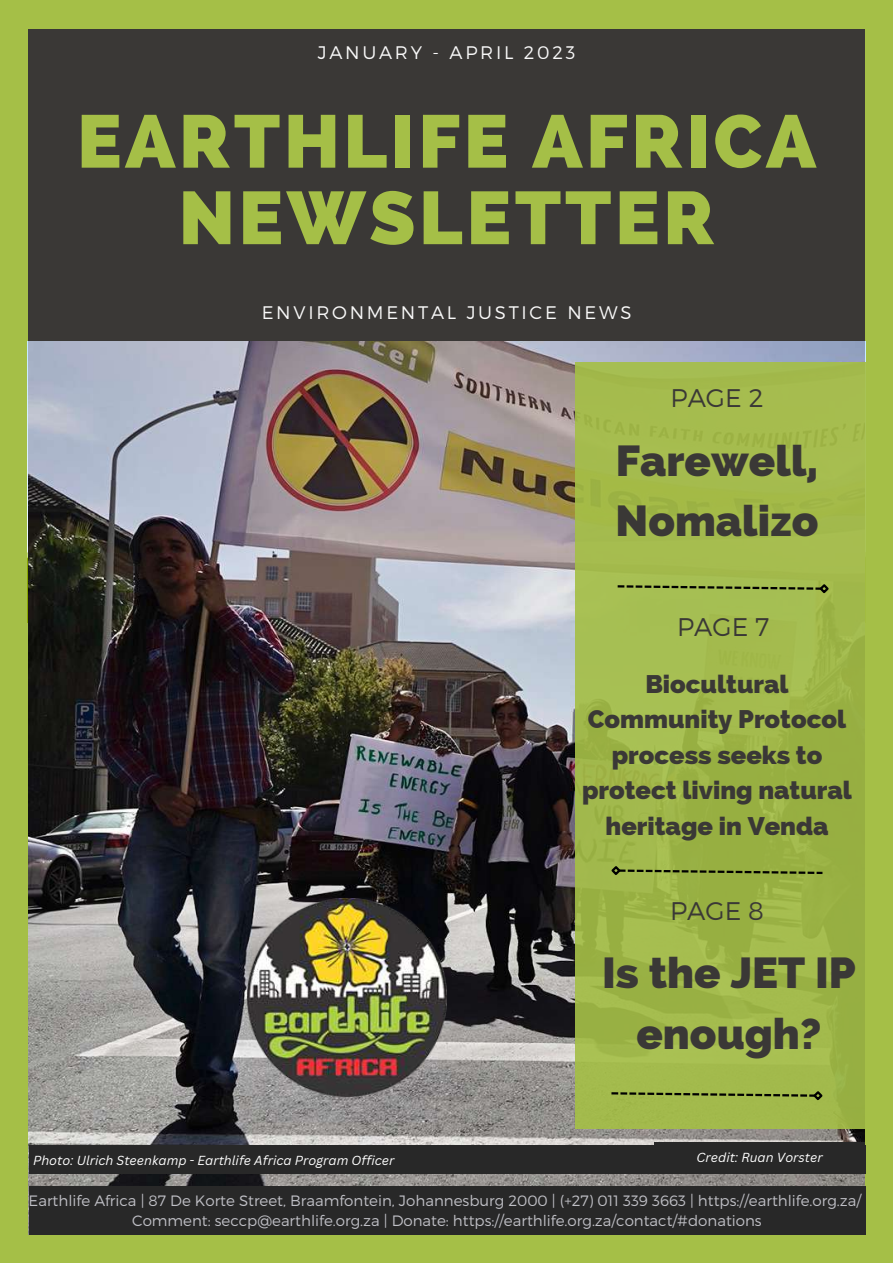
<style>
.page{position:relative;width:893px;height:1263px;background:#a5bf47}
.page>*{position:absolute;margin:0;border:0;box-sizing:border-box;transform-origin:0 0}
.t1{font:800 74.47px/76.5px "Raleway";letter-spacing:.05em;color:#a5bf47;text-align:center}
.t2{font:800 43.5px/60.8px "Raleway";color:#3a3836;text-align:center}
.t3{font:800 25.5px/35.4px "Raleway";color:#3a3836;text-align:center}
.t4{font:300 25.5px "Montserrat";color:#3a3836}
.t5{font:300 18.23px "Montserrat";letter-spacing:.15em;color:#f9f9f9}
.t6{font:300 15px/20.2px "Montserrat";color:#bfbfc5;text-align:center}
.t7{font:italic 12.75px "Canva Sans";color:#fff}
</style>
<div class="page">
<div style="left:28px;top:29px;width:837px;height:1205px;background:#3a3836"></div>
<img style="left:28px;top:342px;width:837px;height:892px">
<div style="left:29px;top:1186px;width:836px;height:48px;background:#282828"></div>
<div style="left:575px;top:362px;width:296px;height:766px;background:#a5bf47"></div>
<svg style="left:617px;top:582px;width:212px;height:13px"></svg>
<svg style="left:611px;top:864px;width:211px;height:13px"></svg>
<svg style="left:611px;top:1091px;width:212px;height:10px"></svg>
<img style="left:248px;top:899px;width:198px;height:198px">
<div style="left:29px;top:1145px;width:836px;height:29px;background:#282828"></div>
<div style="left:654px;top:1143px;width:211px;height:28px;background:#282828"></div>
<p class="t5" style="left:318px;top:41px;width:259px">JANUARY - APRIL 2023</p>
<h1 class="t1" style="left:77px;top:103px;width:740px">EARTHLIFE AFRICA<br>NEWSLETTER</h1>
<p class="t5" style="left:262px;top:301px;width:371px">ENVIRONMENTAL JUSTICE NEWS</p>
<h3 class="t4" style="left:670px;top:381px;width:94px">PAGE 2</h3>
<h2 class="t2" style="left:615px;top:430px;width:204px;text-align:left">Farewell,<br>Nomalizo</h2>
<h3 class="t4" style="left:677px;top:610px;width:94px">PAGE 7</h3>
<h3 class="t3" style="left:582px;top:666px;width:272px">Biocultural<br>Community Protocol process seeks to protect living natural heritage in Venda</h3>
<h3 class="t4" style="left:670px;top:894px;width:95px">PAGE 8</h3>
<h2 class="t2" style="left:602px;top:942px;width:255px">Is the JET IP enough?</h2>
<p class="t7" style="left:33px;top:1151px;width:363px">Photo: Ulrich Steenkamp - Earthlife Africa Program Officer</p>
<p class="t7" style="left:696px;top:1148px;width:127px">Credit: Ruan Vorster</p>
<p class="t6" style="left:29px;top:1189px;width:834px">Earthlife Africa | 87 De Korte Street, Braamfontein, Johannesburg 2000 | (+27) 011 339 3663 | https://earthlife.org.za/<br>Comment: seccp@earthlife.org.za | Donate: https://earthlife.org.za/contact/#donations</p>
</div>
